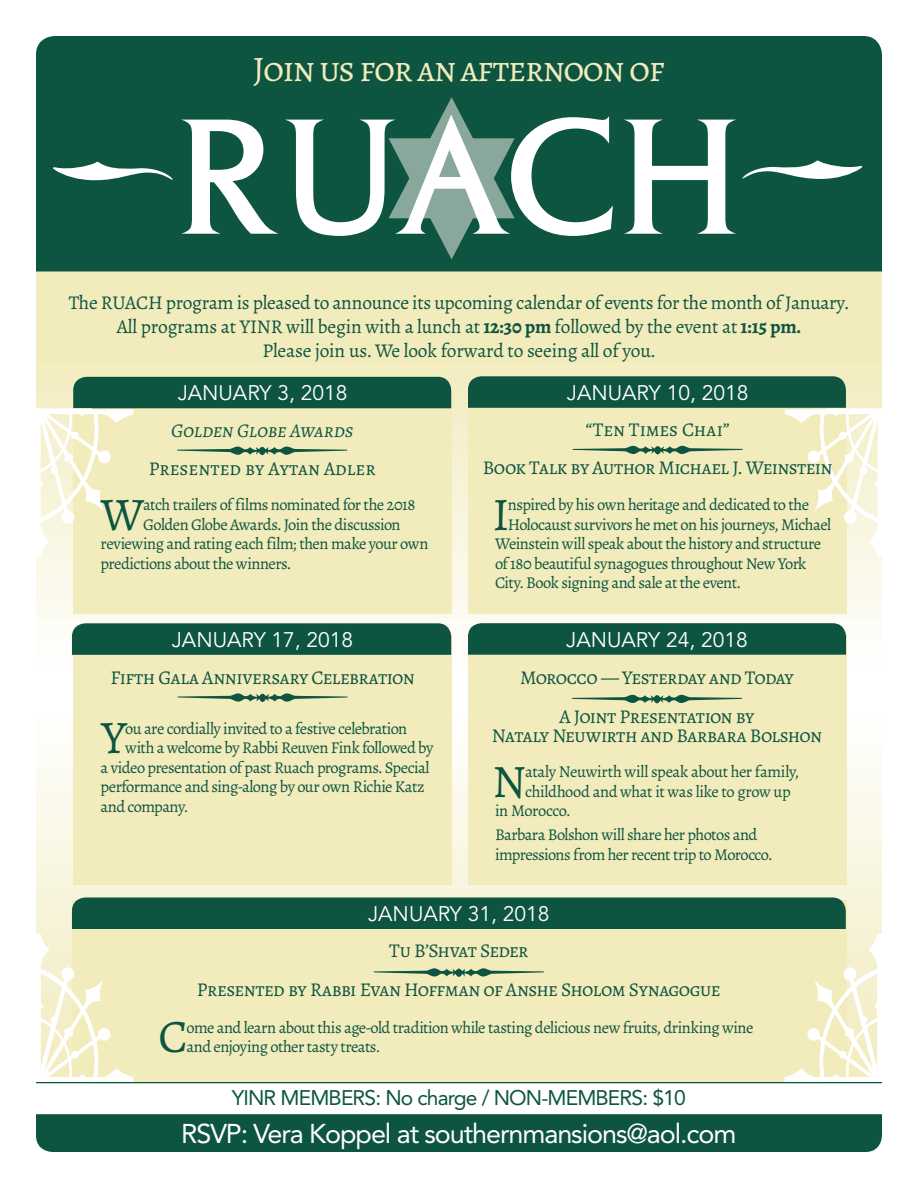
<style>
.page{position:relative;width:918px;height:1188px;background:#fff}
.page>*{position:absolute;margin:0;border:0;box-sizing:border-box;transform-origin:0 0}
.t1{font:171.3px "Columna";letter-spacing:-.005em;color:#fff}
.Body{font:46.8px "Alegreya";color:#0d5540}
.t2{font:36px "Alegreya SC";letter-spacing:-.04em;color:#f2ebbc}
.t3{font:27px "Avenir";letter-spacing:-.04em;color:#fff}
.t4{font:21px "Avenir";color:#fff}
.t5{font:21px "Avenir";letter-spacing:-.04em;color:#0d5540}
.t6{font:19.5px "Alegreya SC";letter-spacing:-.03em;color:#0d5540}
.t7{font:19.5px/24px "Alegreya";letter-spacing:-.01em;color:#0d5540;text-align:center}
.t8{font:19.5px "Alegreya SC";color:#0d5540}
.t9{font:italic 19.5px "Alegreya SC";letter-spacing:-.02em;color:#0d5540}
.t10{font:19.5px "Alegreya SC";letter-spacing:-.01em;color:#0d5540}
.Body-2{font:16.5px/19.5px "Alegreya";letter-spacing:-.035em;color:#0d5540}
.s1{font-weight:700}
</style>
<div class="page">
<div style="left:36px;top:347px;width:846px;height:324px;background:linear-gradient(to bottom,#f1ebbc,#fefefc)"></div>
<svg style="left:36px;top:708px;width:846px;height:189px"></svg>
<div style="left:36px;top:244px;width:846px;height:118px;background:#f2ebbc"></div>
<div style="left:36px;top:36px;width:846px;height:236px;background:#0d5540"></div>
<svg style="left:389px;top:97px;width:126px;height:162px;background:#4a7d6c"></svg>
<div style="left:36px;top:1114px;width:846px;height:38px;background:#0d5540"></div>
<hr style="left:36px;top:1082px;width:846px;height:1px;background:#0d5540">
<div style="left:73px;top:405px;width:378px;height:209px;background:#f2ebbc"></div>
<div style="left:73px;top:634px;width:378px;height:251px;background:#f2ebbc"></div>
<div style="left:468px;top:405px;width:378px;height:209px;background:#f2ebbc"></div>
<div style="left:468px;top:634px;width:378px;height:251px;background:#f2ebbc"></div>
<div style="left:468px;top:623px;width:378px;height:32px;background:#0d5540"></div>
<svg style="left:572px;top:695px;width:170px;height:8px"></svg>
<div style="left:72px;top:623px;width:379px;height:32px;background:#0d5540"></div>
<svg style="left:177px;top:693px;width:171px;height:9px"></svg>
<svg style="left:36px;top:377px;width:415px;height:180px"></svg>
<svg style="left:468px;top:376px;width:414px;height:181px"></svg>
<svg style="left:36px;top:897px;width:846px;height:185px;background:#ced4ac"></svg>
<div style="left:742px;top:161px;width:120px;height:18px;background:#0d5540"></div>
<div style="left:53px;top:162px;width:120px;height:18px;background:#0d5540"></div>
<p class="t2" style="left:253px;top:47px;width:413px">Join us for an afternoon of</p>
<p class="t1" style="left:179px;top:62px;width:561px">RUACH</p>
<p class="t7" style="left:69px;top:291px;width:782px">The RUACH program is pleased to announce its upcoming calendar of events for the month of January.<br>All programs at YINR will begin with a lunch at <span class="s1">12:30 pm</span> followed by the event at <span class="s1">1:15 pm.<br></span>Please join us. We look forward to seeing all of you.</p>
<p class="t4" style="left:178px;top:380px;width:171px">JANUARY 3, 2018</p>
<p class="t4" style="left:567px;top:380px;width:183px">JANUARY 10, 2018</p>
<p class="t9" style="left:171px;top:419px;width:184px">Golden Globe Awards</p>
<p class="t8" style="left:149px;top:456px;width:229px">Presented by Aytan Adler</p>
<p class="Body" style="left:101px;top:485px;width:45px">W</p>
<p class="Body-2" style="left:143px;top:495px;width:274px">atch trailers of films nominated for the 2018</p>
<p class="Body-2" style="left:143px;top:514px;width:259px">Golden Globe Awards. Join the discussion</p>
<p class="Body-2" style="left:101px;top:534px;width:329px">reviewing and rating each film; then make your own</p>
<p class="Body-2" style="left:101px;top:553px;width:192px">predictions about the winners.</p>
<p class="t4" style="left:172px;top:628px;width:183px">JANUARY 17, 2018</p>
<p class="t6" style="left:110px;top:666px;width:306px">Fifth Gala Anniversary Celebration</p>
<p class="Body" style="left:102px;top:709px;width:27px">Y</p>
<p class="Body-2" style="left:125px;top:719px;width:284px">ou are cordially invited to a festive celebration</p>
<p class="Body-2" style="left:125px;top:738px;width:310px">with a welcome by Rabbi Reuven Fink followed by</p>
<p class="Body-2" style="left:101px;top:758px;width:330px">a video presentation of past Ruach programs. Special</p>
<p class="Body-2" style="left:101px;top:777px;width:326px">performance and sing-along by our own Richie Katz</p>
<p class="Body-2" style="left:101px;top:797px;width:89px">and company.</p>
<p class="t10" style="left:586px;top:418px;width:145px">“Ten Times Chai”</p>
<p class="t6" style="left:483px;top:455px;width:351px">Book Talk by Author Michael J. Weinstein</p>
<p class="Body" style="left:492px;top:485px;width:18px">I</p>
<p class="Body-2" style="left:508px;top:495px;width:303px">nspired by his own heritage and dedicated to the</p>
<p class="Body-2" style="left:508px;top:514px;width:325px">Holocaust survivors he met on his journeys, Michael</p>
<p class="Body-2" style="left:495px;top:534px;width:328px">Weinstein will speak about the history and structure</p>
<p class="Body-2" style="left:495px;top:553px;width:313px">of 180 beautiful synagogues throughout New York</p>
<p class="Body-2" style="left:495px;top:573px;width:247px">City. Book signing and sale at the event.</p>
<p class="t4" style="left:566px;top:628px;width:183px">JANUARY 24, 2018</p>
<p class="t6" style="left:520px;top:665px;width:275px">Morocco — Yesterday and Today</p>
<p class="t6" style="left:559px;top:704px;width:197px">A Joint Presentation by</p>
<p class="t6" style="left:492px;top:724px;width:332px">Nataly Neuwirth and Barbara Bolshon</p>
<p class="Body" style="left:492px;top:753px;width:35px">N</p>
<p class="Body-2" style="left:525px;top:762px;width:275px">ataly Neuwirth will speak about her family,</p>
<p class="Body-2" style="left:525px;top:782px;width:267px">childhood and what it was like to grow up</p>
<p class="Body-2" style="left:495px;top:801px;width:77px">in Morocco.</p>
<p class="Body-2" style="left:495px;top:825px;width:279px">Barbara Bolshon will share her photos and impressions from her recent trip to Morocco.</p>
<p class="t4" style="left:368px;top:902px;width:183px">JANUARY 31, 2018</p>
<p class="t6" style="left:389px;top:939px;width:141px">Tu B’Shvat Seder</p>
<p class="t6" style="left:197px;top:978px;width:525px">Presented by Rabbi Evan Hoffman of Anshe Sholom Synagogue</p>
<p class="Body" style="left:159px;top:1008px;width:31px">C</p>
<p class="Body-2" style="left:187px;top:1017px;width:568px">ome and learn about this age-old tradition while tasting delicious new fruits, drinking wine and enjoying other tasty treats.</p>
<p class="t5" style="left:232px;top:1085px;width:455px">YINR MEMBERS: No charge / NON-MEMBERS: $10</p>
<p class="t3" style="left:181px;top:1118px;width:557px">RSVP: Vera Koppel at southernmansions@aol.com</p>
</div>
